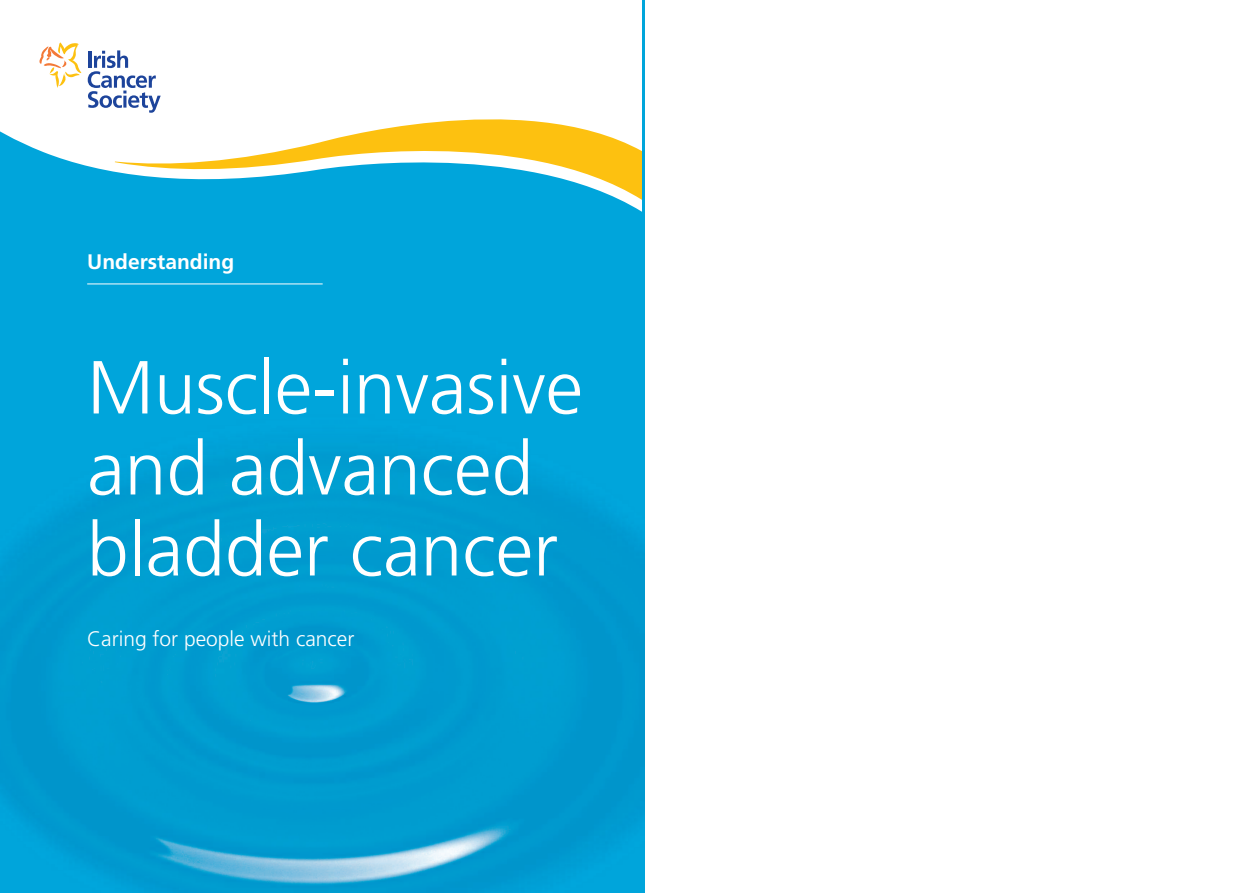
<style>
.page{position:relative;width:1259px;height:893px;background:#fff}
.page>*{position:absolute;margin:0;border:0;box-sizing:border-box;transform-origin:0 0}
.t1{font:300 75px/81px "Frutiger LT Std";color:#fff}
.t2{font:300 21px "Frutiger LT Std";color:#fff}
.t3{font:700 21px "Frutiger LT Std";color:#fff}
</style>
<div class="page">
<img style="left:0;top:0;width:644px;height:893px">
<svg style="left:0;top:0;width:642px;height:212px"></svg>
<svg style="left:115px;top:85px;width:527px;height:115px"></svg>
<svg style="left:88px;top:50px;width:73px;height:63px"></svg>
<svg style="left:39px;top:42px;width:42px;height:46px"></svg>
<hr style="left:87px;top:284px;width:236px;height:1px;background:#fff">
<p class="t3" style="left:87px;top:253px;width:149px">Understanding</p>
<p class="t1" style="left:87px;top:353px;width:497px">Muscle-invasive and advanced bladder cancer</p>
<p class="t2" style="left:87px;top:630px;width:269px">Caring for people with cancer</p>
</div>
